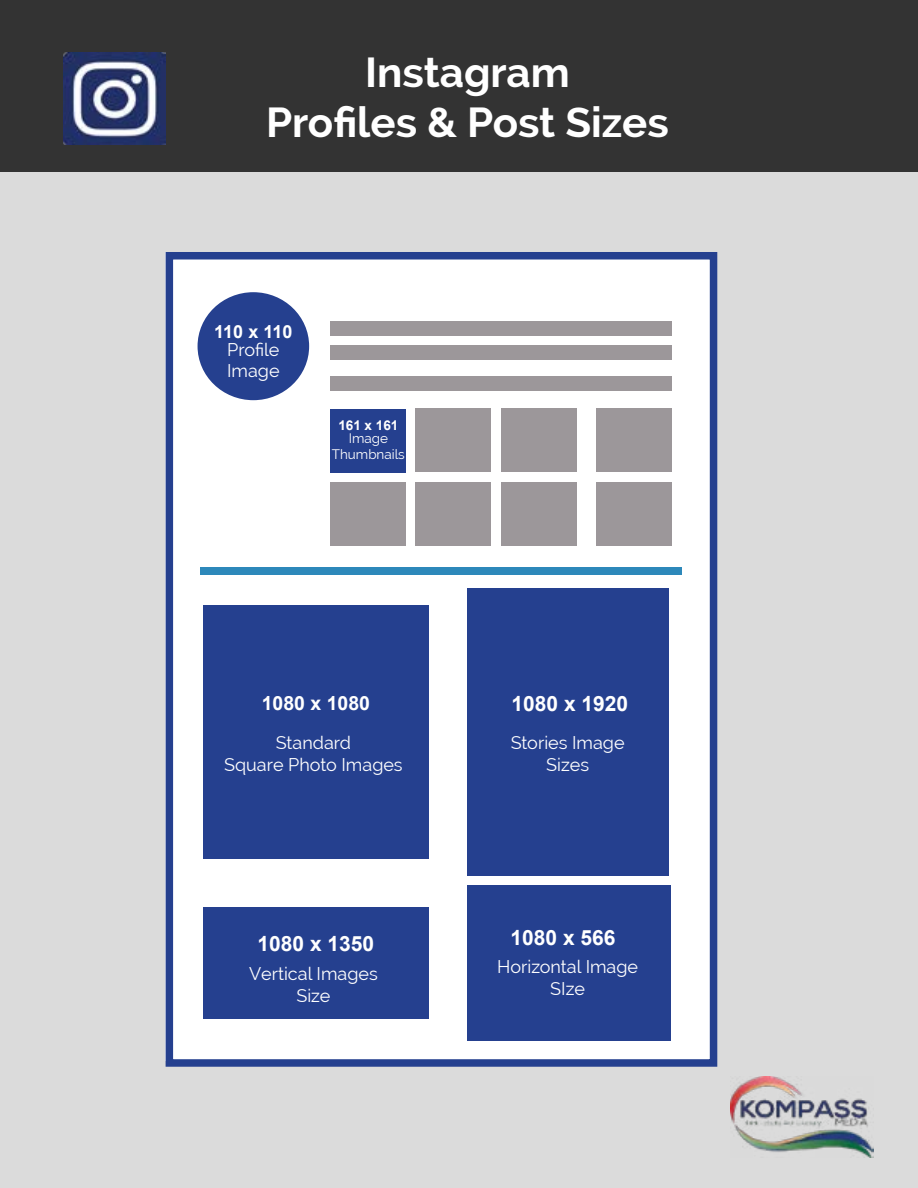
<style>
.page{position:relative;width:918px;height:1188px;background:#dbdbdb}
.page>*{position:absolute;margin:0;border:0;box-sizing:border-box;transform-origin:0 0}
.t1{font:700 42px/50.4px "Raleway";color:#fff;text-align:center}
.t2{font:700 21px "Arial";color:#fff}
.t3{font:700 19.5px "Arial";color:#fff}
.t4{font:18px/21.6px "Raleway";color:#fff;text-align:center}
.t5{font:700 18px "Arial";letter-spacing:-.025em;color:#fff}
.t6{font:13.5px/16.2px "Raleway";color:#fff;text-align:center}
.t7{font:700 13.5px "Arial";color:#fff}
</style>
<div class="page">
<div style="left:0;top:0;width:918px;height:172px;background:#333"></div>
<img style="left:730px;top:1077px;width:144px;height:81px">
<div style="left:166px;top:252px;width:551px;height:808px;background:#fff"></div>
<div style="left:166px;top:252px;width:551px;height:815px;border:8px solid #25408f"></div>
<div style="left:198px;top:292px;width:111px;height:108px;background:#25408f;border-radius:50%"></div>
<div style="left:330px;top:321px;width:341px;height:14px;background:#9c979a"></div>
<div style="left:330px;top:346px;width:341px;height:14px;background:#9c979a"></div>
<div style="left:330px;top:376px;width:341px;height:15px;background:#9c979a"></div>
<div style="left:415px;top:408px;width:76px;height:63px;background:#9c979a"></div>
<div style="left:501px;top:408px;width:75px;height:63px;background:#9c979a"></div>
<div style="left:596px;top:408px;width:75px;height:63px;background:#9c979a"></div>
<div style="left:331px;top:409px;width:75px;height:64px;background:#25408f"></div>
<div style="left:331px;top:482px;width:75px;height:64px;background:#9c979a"></div>
<div style="left:415px;top:482px;width:76px;height:64px;background:#9c979a"></div>
<div style="left:501px;top:482px;width:75px;height:64px;background:#9c979a"></div>
<div style="left:596px;top:482px;width:75px;height:64px;background:#9c979a"></div>
<div style="left:201px;top:567px;width:481px;height:7px;background:#2d88ba"></div>
<div style="left:203px;top:605px;width:225px;height:254px;background:#25408f"></div>
<div style="left:468px;top:589px;width:201px;height:287px;background:#25408f"></div>
<div style="left:203px;top:907px;width:225px;height:112px;background:#25408f"></div>
<div style="left:468px;top:885px;width:203px;height:156px;background:#25408f"></div>
<img style="left:64px;top:53px;width:102px;height:92px">
<h1 class="t1" style="left:266px;top:47px;width:404px">Instagram<br>Profiles &amp; Post Sizes</h1>
<p class="t5" style="left:214px;top:319px;width:80px">110 x 110</p>
<p class="t4" style="left:227px;top:338px;width:54px;text-align:left">Profile<br>Image</p>
<p class="t7" style="left:338px;top:416px;width:62px">161 x 161</p>
<p class="t6" style="left:332px;top:430px;width:75px">Image<br>Thumbnails</p>
<p class="t3" style="left:262px;top:690px;width:110px">1080 x 1080</p>
<p class="t2" style="left:512px;top:689px;width:118px">1080 x 1920</p>
<p class="t4" style="left:224px;top:732px;width:180px">Standard<br>Square Photo Images</p>
<p class="t4" style="left:511px;top:732px;width:115px">Stories Image<br>Sizes</p>
<p class="t2" style="left:511px;top:924px;width:107px">1080 x 566</p>
<p class="t2" style="left:258px;top:929px;width:118px">1080 x 1350</p>
<p class="t4" style="left:249px;top:963px;width:130px">Vertical Images<br>Size</p>
<p class="t4" style="left:497px;top:956px;width:142px">Horizontal Image<br>SIze</p>
</div>
